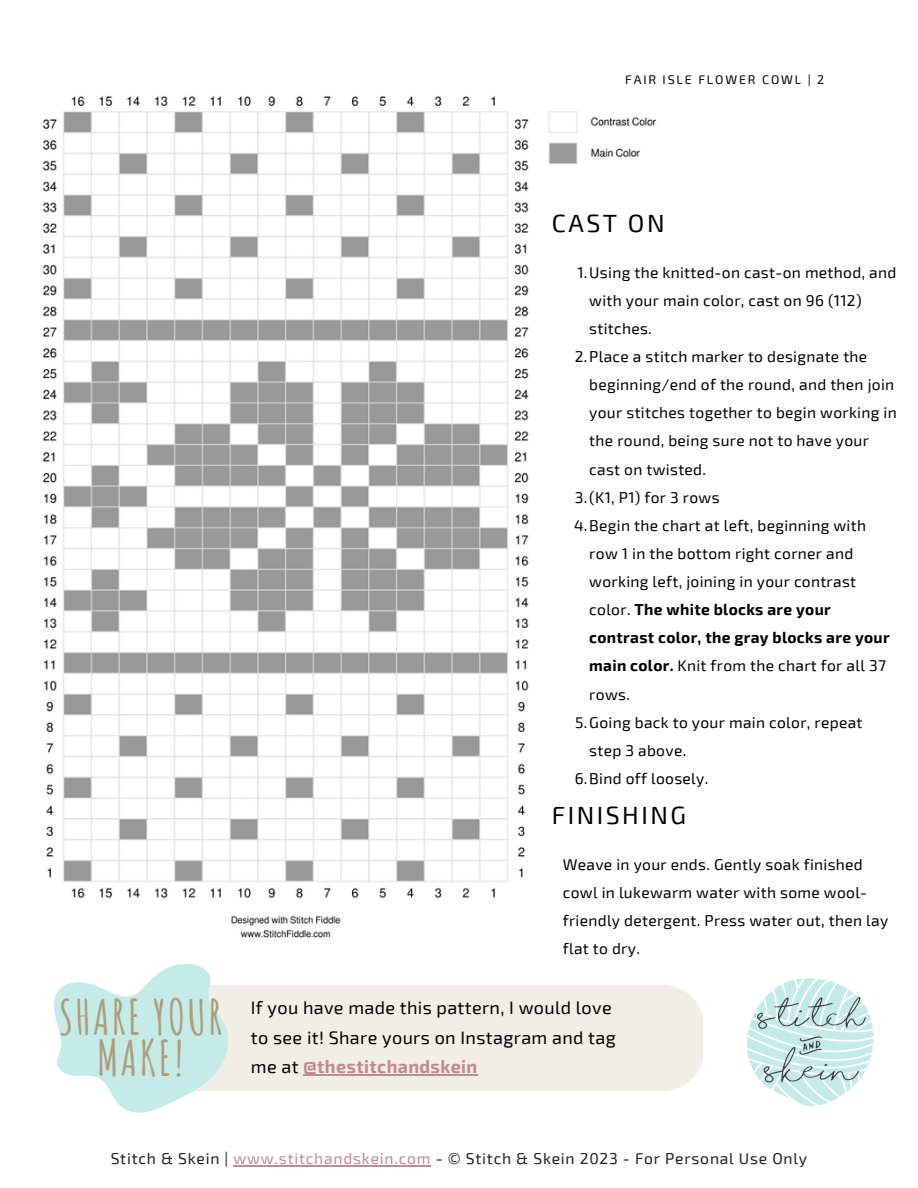
<style>
.page{position:relative;width:918px;height:1188px;background:#fff}
.page>*{position:absolute;margin:0;border:0;box-sizing:border-box;transform-origin:0 0}
.t1{font:700 48px/41.7px "Amatic SC";letter-spacing:.04em;color:#ae9d78;text-align:center}
.t2{font:24.9px "Exo 2";letter-spacing:.1em;color:#000}
.t3{font:18px/29.2px "Exo 2";letter-spacing:.02em;color:#000}
.t4{font:15.6px/28.2px "Exo 2";letter-spacing:.02em;color:#000}
.t5{font:15.6px "Exo 2";letter-spacing:.05em;color:#222}
.t6{font:700 15.6px "Exo 2";letter-spacing:.02em;color:#000}
.t7{font:12.45px "Exo 2";letter-spacing:.15em;color:#000}
.s1{font-weight:400}
.s2{font-weight:700}
.s3{font-weight:700;color:#c28993}
.s4{color:#c28993}
</style>
<div class="page">
<img style="left:43px;top:96px;width:614px;height:842px">
<img style="left:746px;top:978px;width:128px;height:128px">
<div style="left:230px;top:985px;width:473px;height:106px;background:#f1eee8"></div>
<svg style="left:54px;top:964px;width:176px;height:149px"></svg>
<hr style="left:303px;top:1074px;width:175px;height:1px;background:#c28993">
<hr style="left:233px;top:1165px;width:198px;height:1px;background:#c28993">
<p class="t7" style="left:625px;top:72px;width:201px">FAIR ISLE FLOWER COWL | 2</p>
<h2 class="t2" style="left:552px;top:207px;width:114px">CAST ON</h2>
<p class="t4" style="left:577px;top:257px;width:320px">1.Using the knitted-on cast-on method, and</p>
<p class="t4" style="left:589px;top:285px;width:274px">with your main color, cast on 96 (112)</p>
<p class="t4" style="left:589px;top:314px;width:64px">stitches.</p>
<p class="t4" style="left:575px;top:342px;width:294px">2.Place a stitch marker to designate the</p>
<p class="t4" style="left:589px;top:370px;width:307px">beginning/end of the round, and then join</p>
<p class="t4" style="left:589px;top:398px;width:309px">your stitches together to begin working in</p>
<p class="t4" style="left:589px;top:426px;width:281px">the round, being sure not to have your</p>
<p class="t4" style="left:589px;top:454px;width:118px">cast on twisted.</p>
<p class="t4" style="left:575px;top:482px;width:146px">3.(K1, P1) for 3 rows</p>
<p class="t4" style="left:574px;top:510px;width:294px">4.Begin the chart at left, beginning with</p>
<p class="t4" style="left:589px;top:539px;width:266px">row 1 in the bottom right corner and</p>
<p class="t4" style="left:589px;top:567px;width:268px">working left, joining in your contrast</p>
<p class="t6" style="left:589px;top:599px;width:243px"><span class="s1">color.</span> The white blocks are your</p>
<p class="t6" style="left:589px;top:628px;width:302px">contrast color, the gray blocks are your</p>
<p class="t4" style="left:589px;top:651px;width:298px"><span class="s2">main color.</span> Knit from the chart for all 37</p>
<p class="t4" style="left:589px;top:679px;width:42px">rows.</p>
<p class="t4" style="left:575px;top:707px;width:289px">5.Going back to your main color, repeat</p>
<p class="t4" style="left:589px;top:735px;width:98px">step 3 above.</p>
<p class="t4" style="left:575px;top:764px;width:135px">6.Bind off loosely.</p>
<h2 class="t2" style="left:552px;top:799px;width:136px">FINISHING</h2>
<h1 class="t1" style="left:59px;top:995px;width:165px">SHARE YOUR<br>MAKE!</h1>
<p class="t4" style="left:563px;top:849px;width:327px">Weave in your ends. Gently soak finished cowl in lukewarm water with some wool&shy;friendly detergent. Press water out, then lay flat to dry.</p>
<p class="t3" style="left:251px;top:993px;width:366px">If you have made this pattern, I would love to see it! Share yours on Instagram and tag me at <span class="s3">@thestitchandskein</span></p>
<p class="t5" style="left:111px;top:1148px;width:698px">Stitch &amp; Skein | <span class="s4">www.stitchandskein.com</span> - © Stitch &amp; Skein 2023 - For Personal Use Only</p>
</div>
